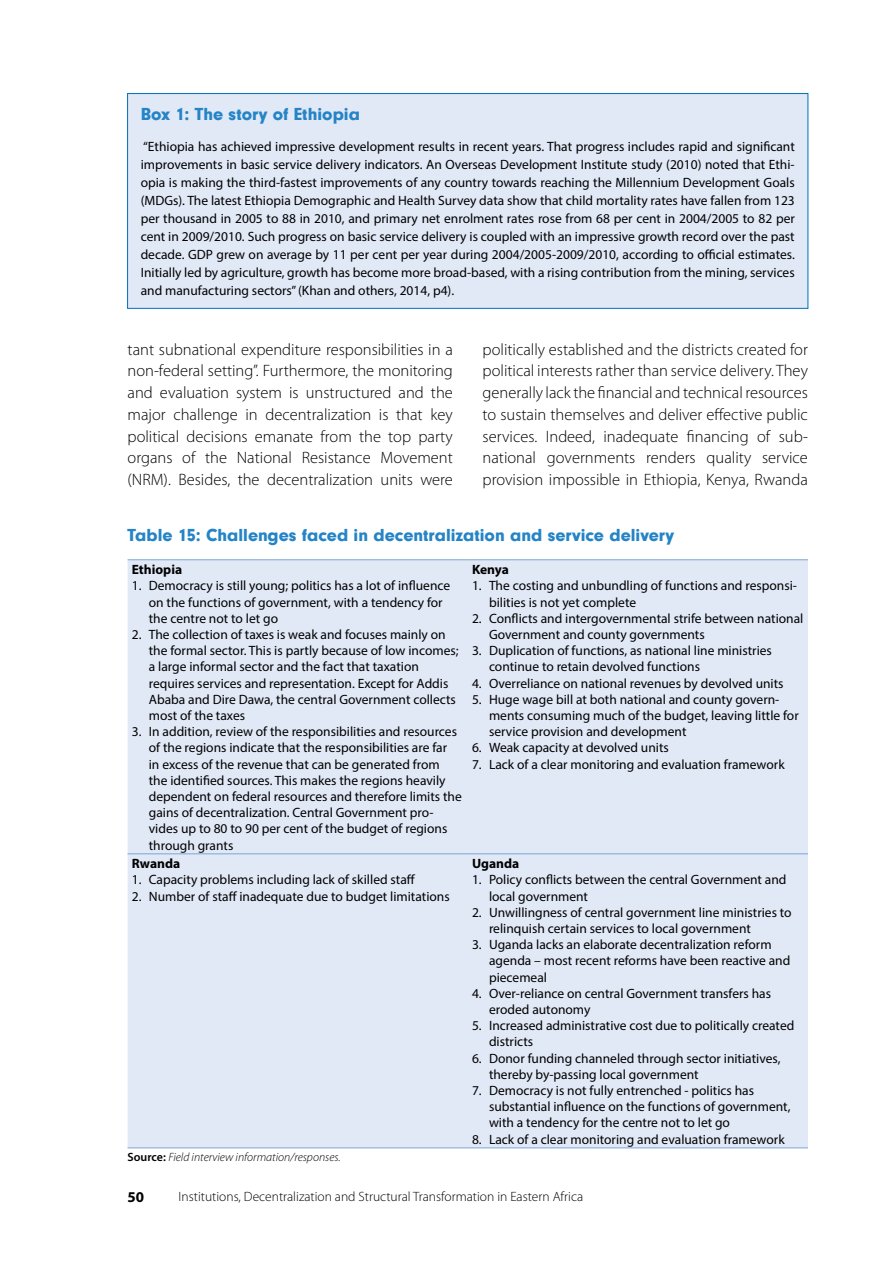
<style>
.page{position:relative;width:893px;height:1263px;background:#fff}
.page>*{position:absolute;margin:0;border:0;box-sizing:border-box;transform-origin:0 0}
.t1{font:18px "Neuzeit Gro T Blac";color:#2484c6}
.t2{font:300 16.5px/21.8px "Myriad Pro";color:#000;text-align:justify}
.t3{font:700 15px "Myriad Pro";color:#000}
.t4{font:13.5px/16.2px "Myriad Pro";color:#000}
.t5{font:300 13.5px "Myriad Pro";color:#000}
.t6{font:700 13.5px "Myriad Pro";color:#000}
.t7{font:italic 300 12px "Myriad Pro";color:#000}
.s1{font-weight:600;font-style:normal}
</style>
<div class="page">
<div style="left:128px;top:94px;width:680px;height:214px;background:#e1e8f6"></div>
<div style="left:127px;top:93px;width:681px;height:216px;border:1px solid #0072bc"></div>
<div style="left:128px;top:560px;width:680px;height:587px;background:#e1e8f6"></div>
<hr style="left:128px;top:559px;width:340px;height:1px;background:#7da7d8">
<hr style="left:468px;top:559px;width:340px;height:1px;background:#7da7d8">
<hr style="left:128px;top:853px;width:340px;height:1px;background:#7da7d8">
<hr style="left:468px;top:853px;width:340px;height:1px;background:#7da7d8">
<hr style="left:128px;top:1147px;width:340px;height:1px;background:#7da7d8">
<hr style="left:468px;top:1147px;width:340px;height:1px;background:#7da7d8">
<h1 class="t1" style="left:141px;top:104px;width:221px">Box 1: The story of Ethiopia</h1>
<p class="t4" style="left:141px;top:137px;width:656px;line-height:18px;text-align:justify">“Ethiopia has achieved impressive development results in recent years. That progress includes rapid and significant improvements in basic service delivery indicators. An Overseas Development Institute study (2010) noted that Ethi&shy;opia is making the third-fastest improvements of any country towards reaching the Millennium Development Goals (MDGs). The latest Ethiopia Demographic and Health Survey data show that child mortality rates have fallen from 123 per thousand in 2005 to 88 in 2010, and primary net enrolment rates rose from 68 per cent in 2004/2005 to 82 per cent in 2009/2010. Such progress on basic service delivery is coupled with an impressive growth record over the past decade. GDP grew on average by 11 per cent per year during 2004/2005-2009/2010, according to official estimates.<br>Initially led by agriculture, growth has become more broad-based, with a rising contribution from the mining, services and manufacturing sectors” (Khan and others, 2014, p4).</p>
<p class="t2" style="left:128px;top:338px;width:327px">tant subnational expenditure responsibilities in a non-federal setting”. Furthermore, the monitoring and evaluation system is unstructured and the major challenge in decentralization is that key political decisions emanate from the top party organs of the National Resistance Movement (NRM). Besides, the decentralization units were</p>
<p class="t2" style="left:483px;top:338px;width:327px">politically established and the districts created for political interests rather than service delivery. They generally lack the financial and technical resources to sustain themselves and deliver effective public services. Indeed, inadequate financing of sub&shy;national governments renders quality service provision impossible in Ethiopia, Kenya, Rwanda</p>
<h1 class="t1" style="left:128px;top:524px;width:548px">Table 15: Challenges faced in decentralization and service delivery</h1>
<p class="t6" style="left:132px;top:561px;width:52px">Ethiopia</p>
<p class="t4" style="left:149px;top:577px;width:303px;text-indent:-17px">1. Democracy is still young; politics has a lot of influence on the functions of government, with a tendency for the centre not to let go</p>
<p class="t4" style="left:149px;top:626px;width:311px;text-indent:-17px">2. The collection of taxes is weak and focuses mainly on the formal sector. This is partly because of low incomes; a large informal sector and the fact that taxation requires services and representation. Except for Addis Ababa and Dire Dawa, the central Government collects most of the taxes</p>
<p class="t4" style="left:149px;top:723px;width:314px;text-indent:-17px">3. In addition, review of the responsibilities and resources of the regions indicate that the responsibilities are far<br>in excess of the revenue that can be generated from the identified sources. This makes the regions heavily dependent on federal resources and therefore limits the gains of decentralization. Central Government pro&shy;vides up to 80 to 90 per cent of the budget of regions through grants</p>
<p class="t6" style="left:472px;top:561px;width:38px">Kenya</p>
<p class="t4" style="left:489px;top:577px;width:310px;text-indent:-17px">1. The costing and unbundling of functions and responsi&shy;bilities is not yet complete</p>
<p class="t4" style="left:489px;top:610px;width:316px;text-indent:-17px">2. Conflicts and intergovernmental strife between national<br>Government and county governments</p>
<p class="t4" style="left:489px;top:642px;width:284px;text-indent:-17px">3. Duplication of functions, as national line ministries continue to retain devolved functions</p>
<p class="t4" style="left:472px;top:675px;width:313px">4. Overreliance on national revenues by devolved units</p>
<p class="t4" style="left:489px;top:691px;width:311px;text-indent:-17px">5. Huge wage bill at both national and county govern&shy;ments consuming much of the budget, leaving little for service provision and development</p>
<p class="t4" style="left:472px;top:739px;width:198px">6. Weak capacity at devolved units</p>
<p class="t4" style="left:472px;top:756px;width:314px">7. Lack of a clear monitoring and evaluation framework</p>
<p class="t6" style="left:132px;top:855px;width:50px">Rwanda</p>
<p class="t4" style="left:132px;top:871px;width:285px">1. Capacity problems including lack of skilled staff</p>
<p class="t4" style="left:132px;top:888px;width:319px">2. Number of staff inadequate due to budget limitations</p>
<p class="t7" style="left:128px;top:1150px;width:215px"><span class="s1">Source:</span> Field interview information/responses.</p>
<p class="t6" style="left:472px;top:855px;width:49px">Uganda</p>
<p class="t4" style="left:489px;top:871px;width:299px;text-indent:-17px">1. Policy conflicts between the central Government and local government</p>
<p class="t4" style="left:489px;top:904px;width:304px;text-indent:-17px">2. Unwillingness of central government line ministries to relinquish certain services to local government</p>
<p class="t4" style="left:489px;top:936px;width:303px;text-indent:-17px">3. Uganda lacks an elaborate decentralization reform agenda – most recent reforms have been reactive and piecemeal</p>
<p class="t4" style="left:489px;top:985px;width:284px;text-indent:-17px">4. Over-reliance on central Government transfers has eroded autonomy</p>
<p class="t4" style="left:489px;top:1017px;width:307px;text-indent:-17px">5. Increased administrative cost due to politically created districts</p>
<p class="t4" style="left:489px;top:1050px;width:293px;text-indent:-17px">6. Donor funding channeled through sector initiatives, thereby by-passing local government</p>
<p class="t4" style="left:489px;top:1082px;width:303px;text-indent:-17px">7. Democracy is not fully entrenched - politics has substantial influence on the functions of government, with a tendency for the centre not to let go</p>
<p class="t4" style="left:472px;top:1131px;width:314px">8. Lack of a clear monitoring and evaluation framework</p>
<p class="t3" style="left:128px;top:1187px;width:18px">50</p>
<p class="t5" style="left:179px;top:1189px;width:406px">Institutions, Decentralization and Structural Transformation in Eastern Africa</p>
</div>
